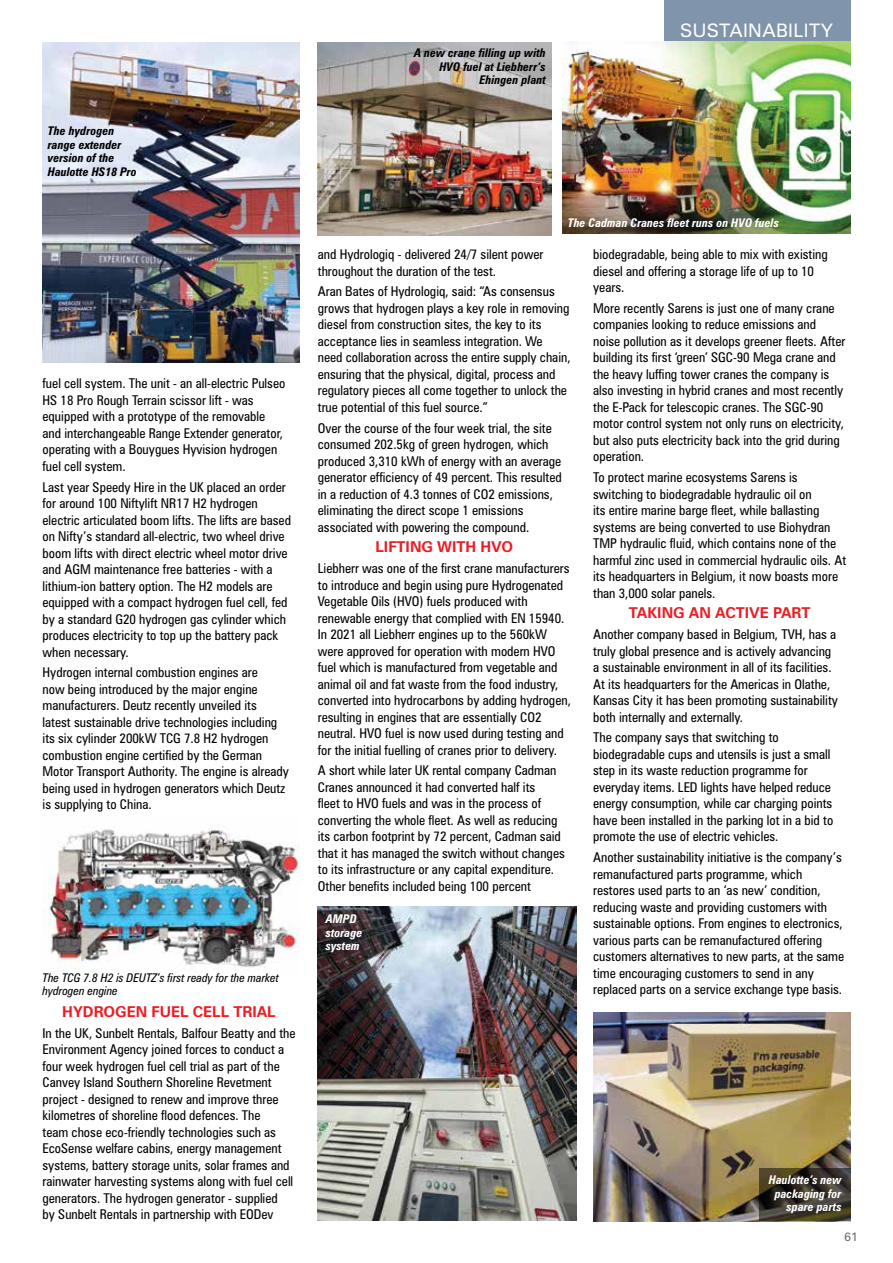
<style>
.page{position:relative;width:893px;height:1263px;background:#fff}
.page>*{position:absolute;margin:0;border:0;box-sizing:border-box;transform-origin:0 0}
.t1{font:18.6px "Zurich BT";letter-spacing:.02em;color:#fff}
.t2{font:700 15px "Zurich BT";color:#ed1d24}
.t3{font:condensed 13.5px/16.5px "Zurich BT";color:#000}
.t4{font:italic 700 condensed 12px/13.5px "Zurich BT";color:#000}
.t5{font:italic 700 condensed 12px/13.5px "Zurich BT";color:#fff;text-align:right}
.t6{font:italic condensed 12px/13.5px "Zurich BT";color:#000}
.t7{font:12px "Zurich BT";color:#6d6e71}
</style>
<div class="page">
<img style="left:49px;top:829px;width:251px;height:140px">
<div style="left:664px;top:0;width:186px;height:43px;background:#8094ac"></div>
<img style="left:43px;top:43px;width:257px;height:319px">
<img style="left:317px;top:42px;width:235px;height:193px">
<img style="left:563px;top:41px;width:287px;height:193px">
<img style="left:593px;top:1013px;width:257px;height:208px">
<img style="left:318px;top:907px;width:258px;height:313px">
<svg style="left:759px;top:1168px;width:92px;height:53px;background:#3b3528"></svg>
<p class="t4" style="left:48px;top:124px;width:90px">The hydrogen range extender version of the<br>Haulotte HS18 Pro</p>
<p class="t3" style="left:43px;top:375px;width:244px">fuel cell system. The unit - an all-electric Pulseo HS 18 Pro Rough Terrain scissor lift - was equipped with a prototype of the removable and interchangeable Range Extender generator, operating with a Bouygues Hyvision hydrogen fuel cell system.</p>
<p class="t3" style="left:43px;top:478px;width:250px">Last year Speedy Hire in the UK placed an order for around 100 Niftylift NR17 H2 hydrogen electric articulated boom lifts. The lifts are based on Nifty’s standard all-electric, two wheel drive boom lifts with direct electric wheel motor drive and AGM maintenance free batteries - with a lithium-ion battery option. The H2 models are equipped with a compact hydrogen fuel cell, fed by a standard G20 hydrogen gas cylinder which produces electricity to top up the battery pack when necessary.</p>
<p class="t3" style="left:43px;top:664px;width:248px">Hydrogen internal combustion engines are<br>now being introduced by the major engine manufacturers. Deutz recently unveiled its<br>latest sustainable drive technologies including its six cylinder 200kW TCG 7.8 H2 hydrogen combustion engine certified by the German Motor Transport Authority. The engine is already being used in hydrogen generators which Deutz is supplying to China.</p>
<p class="t6" style="left:43px;top:971px;width:238px">The TCG 7.8 H2 is DEUTZ’s first ready for the market hydrogen engine</p>
<p class="t2" style="left:62px;top:1002px;width:215px">HYDROGEN FUEL CELL TRIAL</p>
<p class="t3" style="left:43px;top:1024px;width:255px">In the UK, Sunbelt Rentals, Balfour Beatty and the Environment Agency joined forces to conduct a four week hydrogen fuel cell trial as part of the Canvey Island Southern Shoreline Revetment project - designed to renew and improve three kilometres of shoreline flood defences. The<br>team chose eco-friendly technologies such as EcoSense welfare cabins, energy management systems, battery storage units, solar frames and rainwater harvesting systems along with fuel cell generators. The hydrogen generator - supplied<br>by Sunbelt Rentals in partnership with EODev</p>
<p class="t4" style="left:414px;top:46px;width:133px;text-align:right">A new crane filling up with<br>HVO fuel at Liebherr’s<br>Ehingen plant</p>
<h1 class="t1" style="left:680px;top:19px;width:142px">SUSTAINABILITY</h1>
<p class="t5" style="left:568px;top:215px;width:213px">The Cadman Cranes fleet runs on HVO fuels</p>
<p class="t3" style="left:318px;top:246px;width:227px">and Hydrologiq - delivered 24/7 silent power throughout the duration of the test.</p>
<p class="t3" style="left:318px;top:283px;width:254px">Aran Bates of Hydrologiq, said: “As consensus grows that hydrogen plays a key role in removing diesel from construction sites, the key to its acceptance lies in seamless integration. We need collaboration across the entire supply chain, ensuring that the physical, digital, process and regulatory pieces all come together to unlock the true potential of this fuel source.”</p>
<p class="t3" style="left:318px;top:419px;width:245px">Over the course of the four week trial, the site consumed 202.5kg of green hydrogen, which produced 3,310 kWh of energy with an average generator efficiency of 49 percent. This resulted in a reduction of 4.3 tonnes of CO2 emissions, eliminating the direct scope 1 emissions associated with powering the compound.</p>
<p class="t2" style="left:375px;top:538px;width:128px">LIFTING WITH HVO</p>
<p class="t3" style="left:318px;top:560px;width:255px">Liebherr was one of the first crane manufacturers to introduce and begin using pure Hydrogenated Vegetable Oils (HVO) fuels produced with renewable energy that complied with EN 15940.<br>In 2021 all Liebherr engines up to the 560kW were approved for operation with modern HVO fuel which is manufactured from vegetable and animal oil and fat waste from the food industry, converted into hydrocarbons by adding hydrogen, resulting in engines that are essentially CO2 neutral. HVO fuel is now used during testing and for the initial fuelling of cranes prior to delivery.</p>
<p class="t3" style="left:318px;top:762px;width:249px">A short while later UK rental company Cadman Cranes announced it had converted half its<br>fleet to HVO fuels and was in the process of converting the whole fleet. As well as reducing its carbon footprint by 72 percent, Cadman said that it has managed the switch without changes to its infrastructure or any capital expenditure.<br>Other benefits included being 100 percent</p>
<p class="t5" style="left:326px;top:912px;width:38px;text-align:left">AMPD storage system</p>
<p class="t3" style="left:593px;top:246px;width:236px">biodegradable, being able to mix with existing diesel and offering a storage life of up to 10 years.</p>
<p class="t3" style="left:593px;top:300px;width:254px">More recently Sarens is just one of many crane companies looking to reduce emissions and noise pollution as it develops greener fleets. After building its first ‘green’ SGC-90 Mega crane and the heavy luffing tower cranes the company is also investing in hybrid cranes and most recently the E-Pack for telescopic cranes. The SGC-90 motor control system not only runs on electricity, but also puts electricity back into the grid during operation.</p>
<p class="t3" style="left:593px;top:469px;width:255px">To protect marine ecosystems Sarens is switching to biodegradable hydraulic oil on<br>its entire marine barge fleet, while ballasting systems are being converted to use Biohydran TMP hydraulic fluid, which contains none of the harmful zinc used in commercial hydraulic oils. At its headquarters in Belgium, it now boasts more than 3,000 solar panels.</p>
<p class="t2" style="left:629px;top:604px;width:183px">TAKING AN ACTIVE PART</p>
<p class="t3" style="left:593px;top:626px;width:246px">Another company based in Belgium, TVH, has a truly global presence and is actively advancing a sustainable environment in all of its facilities.<br>At its headquarters for the Americas in Olathe, Kansas City it has been promoting sustainability both internally and externally.</p>
<p class="t3" style="left:593px;top:729px;width:242px">The company says that switching to biodegradable cups and utensils is just a small step in its waste reduction programme for everyday items. LED lights have helped reduce energy consumption, while car charging points have been installed in the parking lot in a bid to promote the use of electric vehicles.</p>
<p class="t3" style="left:593px;top:849px;width:253px">Another sustainability initiative is the company’s remanufactured parts programme, which restores used parts to an ‘as new’ condition, reducing waste and providing customers with sustainable options. From engines to electronics, various parts can be remanufactured offering customers alternatives to new parts, at the same time encouraging customers to send in any replaced parts on a service exchange type basis.</p>
<p class="t5" style="left:769px;top:1173px;width:74px">Haulotte’s new packaging for spare parts</p>
<p class="t7" style="left:844px;top:1230px;width:15px">61</p>
</div>
